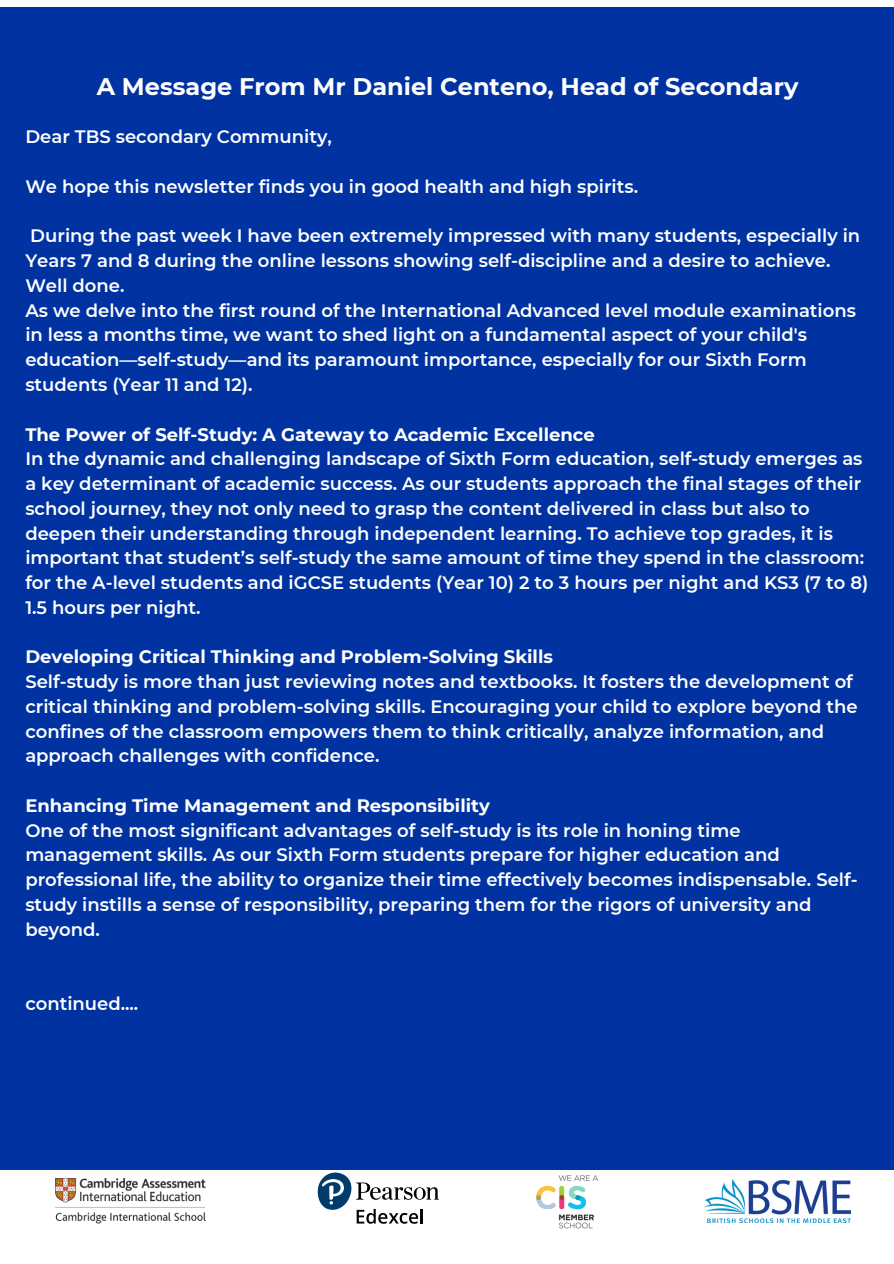
<style>
.page{position:relative;width:894px;height:1264px;background:#fff}
.page>*{position:absolute;margin:0;border:0;box-sizing:border-box;transform-origin:0 0}
.t1{font:700 24px "Montserrat";color:#fff}
.t2{font:600 18px/24.8px "Montserrat";color:#fff}
.t3{font:700 18px "Montserrat";color:#fff}
</style>
<div class="page">
<img style="left:535px;top:1169px;width:63px;height:60px">
<img style="left:56px;top:1178px;width:149px;height:45px">
<img style="left:704px;top:1179px;width:146px;height:43px">
<svg style="left:316px;top:1169px;width:123px;height:54px"></svg>
<div style="left:0;top:7px;width:893px;height:1162px;background:#0033a1"></div>
<p class="t1" style="left:97px;top:71px;width:703px">A Message From Mr Daniel Centeno, Head of Secondary</p>
<p class="t2" style="left:25px;top:124px;width:308px">Dear TBS secondary Community,</p>
<p class="t2" style="left:25px;top:174px;width:614px">We hope this newsletter finds you in good health and high spirits.</p>
<p class="t2" style="left:25px;top:223px;width:836px">During the past week I have been extremely impressed with many students, especially in<br>Years 7 and 8 during the online lessons showing self-discipline and a desire to achieve.<br>Well done.</p>
<p class="t2" style="left:25px;top:298px;width:832px">As we delve into the first round of the International Advanced level module examinations in less a months time, we want to shed light on a fundamental aspect of your child's education—self-study—and its paramount importance, especially for our Sixth Form students (Year 11 and 12).</p>
<p class="t3" style="left:25px;top:423px;width:571px">The Power of Self-Study: A Gateway to Academic Excellence</p>
<p class="t2" style="left:25px;top:446px;width:844px">In the dynamic and challenging landscape of Sixth Form education, self-study emerges as a key determinant of academic success. As our students approach the final stages of their school journey, they not only need to grasp the content delivered in class but also to deepen their understanding through independent learning. To achieve top grades, it is important that student’s self-study the same amount of time they spend in the classroom: for the A-level students and iGCSE students (Year 10) 2 to 3 hours per night and KS3 (7 to 8)<br>1.5 hours per night.</p>
<p class="t3" style="left:25px;top:646px;width:529px">Developing Critical Thinking and Problem-Solving Skills</p>
<p class="t2" style="left:25px;top:669px;width:833px">Self-study is more than just reviewing notes and textbooks. It fosters the development of critical thinking and problem-solving skills. Encouraging your child to explore beyond the confines of the classroom empowers them to think critically, analyze information, and approach challenges with confidence.</p>
<p class="t3" style="left:25px;top:794px;width:466px">Enhancing Time Management and Responsibility</p>
<p class="t2" style="left:25px;top:817px;width:833px">One of the most significant advantages of self-study is its role in honing time management skills. As our Sixth Form students prepare for higher education and professional life, the ability to organize their time effectively becomes indispensable. Self&shy;study instills a sense of responsibility, preparing them for the rigors of university and beyond.</p>
<p class="t2" style="left:25px;top:991px;width:114px">continued....</p>
</div>
